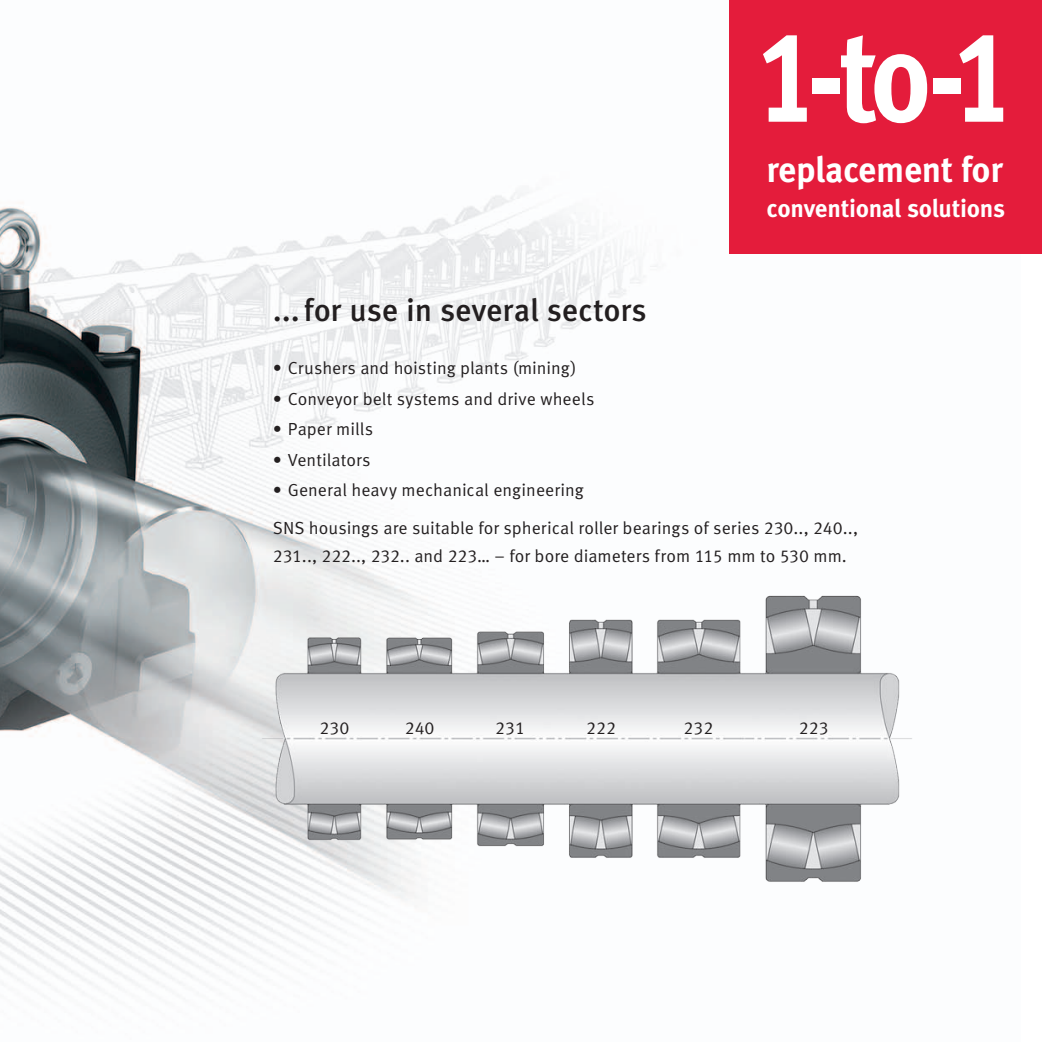
<style>
.page{position:relative;width:1042px;height:1042px;background:#fff}
.page>*{position:absolute;margin:0;border:0;box-sizing:border-box;transform-origin:0 0}
.t1{font:700 129.5px "Schaeffler Meta";color:#fff;scale:.88 1}
.t2{font:700 35.88px "Schaeffler Meta";letter-spacing:-.01em;color:#fff}
.t3{font:500 31.5px "Schaeffler Meta";letter-spacing:-.005em;color:#231f20}
.t4{font:700 25.03px "Schaeffler Meta";letter-spacing:-.01em;color:#fff}
.t5{font:17.5px/38px "Schaeffler Meta";color:#231f20}
</style>
<div class="page">
<img style="left:0;top:191px;width:1020px;height:802px">
<div style="left:729px;top:0;width:313px;height:253px;background:#e41c3b"></div>
<img style="left:248px;top:580px;width:674px;height:310px">
<h1 class="t1" style="left:755px;top:-5px;width:298px">1-to-1</h1>
<h2 class="t2" style="left:766px;top:147px;width:238px">replacement for</h2>
<h3 class="t4" style="left:766px;top:193px;width:240px">conventional solutions</h3>
<h3 class="t3" style="left:273px;top:291px;width:375px">...for use in several sectors</h3>
<p class="t5" style="left:273px;top:349px;width:305px">• Crushers and hoisting plants (mining)</p>
<p class="t5" style="left:273px;top:380px;width:323px">• Conveyor belt systems and drive wheels</p>
<p class="t5" style="left:273px;top:410px;width:102px">• Paper mills</p>
<p class="t5" style="left:273px;top:441px;width:99px">• Ventilators</p>
<p class="t5" style="left:273px;top:471px;width:587px">• General heavy mechanical engineering<br>SNS housings are suitable for spherical roller bearings of series 230.., 240..,</p>
<p class="t5" style="left:273px;top:537px;width:575px">231.., 222.., 232.. and 223… – for bore diameters from 115 mm to 530 mm.</p>
<p class="t5" style="left:319px;top:709px;width:31px">230</p>
<p class="t5" style="left:405px;top:709px;width:31px">240</p>
<p class="t5" style="left:495px;top:709px;width:31px">231</p>
<p class="t5" style="left:586px;top:709px;width:31px">222</p>
<p class="t5" style="left:683px;top:709px;width:31px">232</p>
<p class="t5" style="left:799px;top:709px;width:31px">223</p>
</div>
